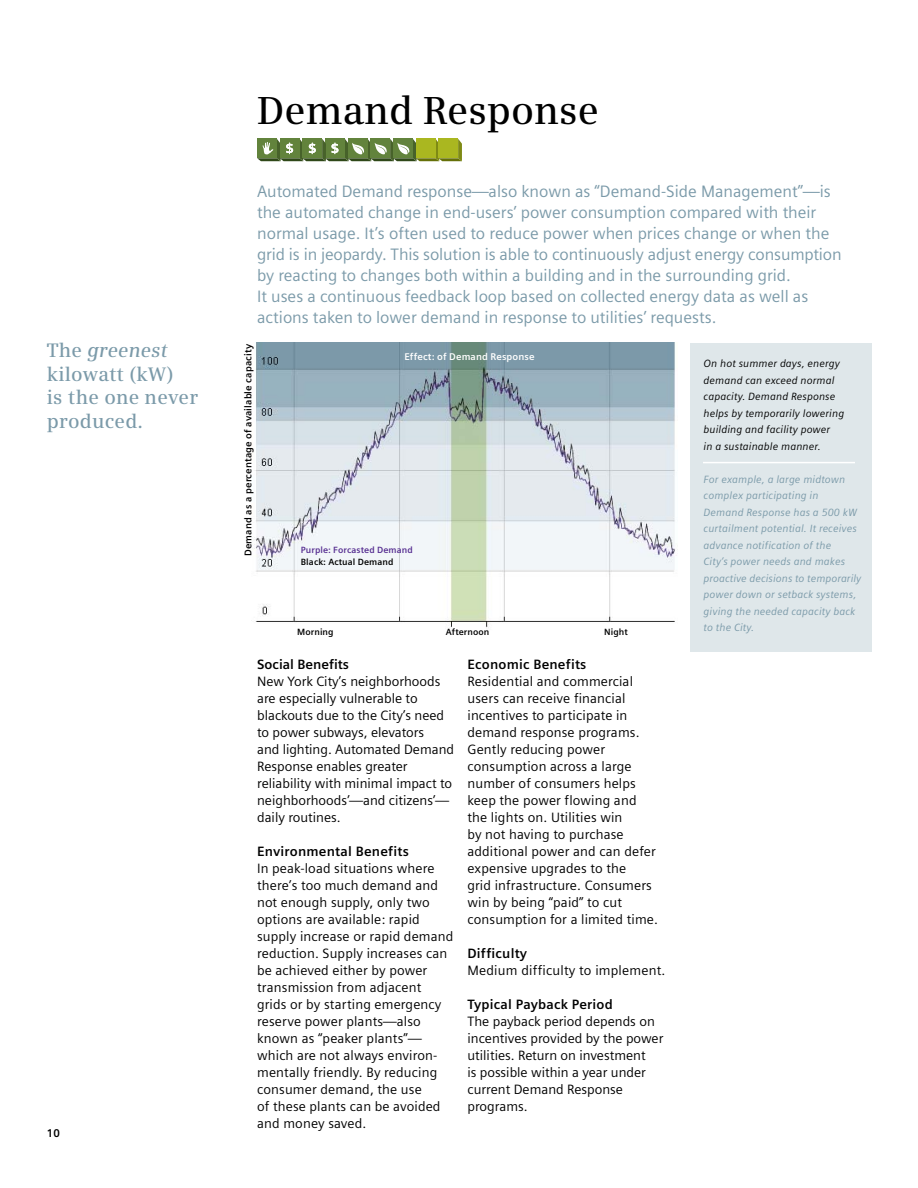
<style>
.page{position:relative;width:918px;height:1188px;background:#fff}
.page>*{position:absolute;margin:0;border:0;box-sizing:border-box;transform-origin:0 0}
._01__Headline__26pt{font:600 39px "Siemens Serif";color:#000}
._01__Headline__13pt{font:600 19.5px "Siemens Serif";letter-spacing:.01em;color:#7b9aa9}
._01__Headline__13pt-2{font:italic 600 19.5px "Siemens Serif";letter-spacing:.01em;color:#7b9aa9}
._01__Headline__26pt-2{font:16.5px/21px "Siemens Sans";color:#7b9aa9}
._03__Copy_Roman__9pt{font:13.5px/17px "Siemens Sans";letter-spacing:.01em;color:#000}
._03__Copy_Roman__9pt-2{font:700 13.5px "Siemens Sans";letter-spacing:.015em;color:#000}
.t1{font:700 11.25px "Siemens Sans";color:#000}
._01__Headline__13pt-3{font:italic 10.5px/16.5px "Siemens Sans";letter-spacing:.01em;color:#7b9aa9}
._01__Headline__13pt-4{font:italic 10.5px/16.5px "Siemens Sans";letter-spacing:.01em;color:#000}
._01__Headline__13pt-5{font:700 9.75px "Siemens Sans";letter-spacing:.01em;color:#000}
._01__Headline__13pt-6{font:700 9.75px "Siemens Sans";letter-spacing:.01em;color:#fff}
._01__Headline__13pt-7{font:700 9px "Siemens Sans";letter-spacing:.01em;color:#000}
._01__Headline__13pt-8{font:700 9px "Siemens Sans";letter-spacing:.01em;color:#562e91}
.s1{font-style:normal}
</style>
<div class="page">
<img style="left:253px;top:343px;width:424px;height:285px">
<svg style="left:257px;top:139px;width:205px;height:22px;background:#778f4c"></svg>
<div style="left:438px;top:139px;width:20px;height:19px;background:#aab720"></div>
<div style="left:690px;top:343px;width:181px;height:309px;background:#dfe7ea"></div>
<hr style="left:703px;top:462px;width:152px;height:1px;background:#fff">
<p class="_01__Headline__13pt-2" style="left:47px;top:339px;width:122px"><span class="s1">The</span> greenest</p>
<p class="_01__Headline__13pt" style="left:47px;top:363px;width:129px">kilowatt (kW)</p>
<p class="_01__Headline__13pt" style="left:47px;top:386px;width:153px">is the one never</p>
<p class="_01__Headline__13pt" style="left:47px;top:409px;width:98px">produced.</p>
<p class="t1" style="left:47px;top:1127px;width:15px">10</p>
<p class="_01__Headline__26pt" style="left:257px;top:87px;width:343px">Demand Response</p>
<p class="_01__Headline__26pt-2" style="left:257px;top:181px;width:586px">Automated Demand response—also known as “Demand-Side Management”—is the automated change in end-users’ power consumption compared with their normal usage. It’s often used to reduce power when prices change or when the grid is in jeopardy. This solution is able to continuously adjust energy consumption by reacting to changes both within a building and in the surrounding grid.</p>
<p class="_01__Headline__26pt-2" style="left:257px;top:286px;width:553px">It uses a continuous feedback loop based on collected energy data as well as</p>
<p class="_01__Headline__26pt-2" style="left:257px;top:307px;width:461px">actions taken to lower demand in response to utilities’ requests.</p>
<p class="_01__Headline__13pt-5" style="left:243px;top:556px;width:213px;rotate:-90deg">Demand as a percentage of available capacity</p>
<p class="_01__Headline__13pt-6" style="left:404px;top:351px;width:132px">Effect: of Demand Response</p>
<p class="_01__Headline__13pt-8" style="left:301px;top:545px;width:113px">Purple: Forcasted Demand</p>
<p class="_01__Headline__13pt-7" style="left:301px;top:557px;width:94px">Black: Actual Demand</p>
<p class="_01__Headline__13pt-7" style="left:297px;top:627px;width:38px">Morning</p>
<p class="_01__Headline__13pt-7" style="left:604px;top:627px;width:25px">Night</p>
<p class="_01__Headline__13pt-7" style="left:446px;top:627px;width:45px">Afternoon</p>
<p class="_03__Copy_Roman__9pt-2" style="left:257px;top:656px;width:93px">Social Benefits</p>
<p class="_03__Copy_Roman__9pt" style="left:257px;top:672px;width:185px">New York City’s neighborhoods are especially vulnerable to</p>
<p class="_03__Copy_Roman__9pt" style="left:257px;top:706px;width:189px">blackouts due to the City’s need to power subways, elevators</p>
<p class="_03__Copy_Roman__9pt" style="left:257px;top:741px;width:199px">and lighting. Automated Demand</p>
<p class="_03__Copy_Roman__9pt" style="left:257px;top:758px;width:152px">Response enables greater</p>
<p class="_03__Copy_Roman__9pt" style="left:257px;top:775px;width:197px">reliability with minimal impact to neighborhoods’—and citizens’— daily routines.</p>
<p class="_03__Copy_Roman__9pt-2" style="left:257px;top:843px;width:153px">Environmental Benefits</p>
<p class="_03__Copy_Roman__9pt" style="left:257px;top:860px;width:182px">In peak-load situations where there’s too much demand and not enough supply, only two</p>
<p class="_03__Copy_Roman__9pt" style="left:257px;top:911px;width:164px">options are available: rapid</p>
<p class="_03__Copy_Roman__9pt" style="left:257px;top:928px;width:198px">supply increase or rapid demand reduction. Supply increases can be achieved either by power transmission from adjacent</p>
<p class="_03__Copy_Roman__9pt" style="left:257px;top:996px;width:186px">grids or by starting emergency reserve power plants—also known as “peaker plants”— which are not always environ&shy;mentally friendly. By reducing</p>
<p class="_03__Copy_Roman__9pt" style="left:257px;top:1081px;width:166px">consumer demand, the use</p>
<p class="_03__Copy_Roman__9pt" style="left:257px;top:1098px;width:185px">of these plants can be avoided and money saved.</p>
<p class="_03__Copy_Roman__9pt-2" style="left:468px;top:656px;width:120px">Economic Benefits</p>
<p class="_03__Copy_Roman__9pt" style="left:468px;top:673px;width:167px">Residential and commercial</p>
<p class="_03__Copy_Roman__9pt" style="left:468px;top:690px;width:160px">users can receive financial</p>
<p class="_03__Copy_Roman__9pt" style="left:468px;top:707px;width:161px">incentives to participate in</p>
<p class="_03__Copy_Roman__9pt" style="left:468px;top:724px;width:174px">demand response programs.<br>Gently reducing power</p>
<p class="_03__Copy_Roman__9pt" style="left:468px;top:758px;width:166px">consumption across a large</p>
<p class="_03__Copy_Roman__9pt" style="left:468px;top:775px;width:170px">number of consumers helps</p>
<p class="_03__Copy_Roman__9pt" style="left:468px;top:792px;width:171px">keep the power flowing and</p>
<p class="_03__Copy_Roman__9pt" style="left:468px;top:809px;width:156px">the lights on. Utilities win</p>
<p class="_03__Copy_Roman__9pt" style="left:468px;top:826px;width:158px">by not having to purchase</p>
<p class="_03__Copy_Roman__9pt" style="left:468px;top:843px;width:190px">additional power and can defer expensive upgrades to the</p>
<p class="_03__Copy_Roman__9pt" style="left:468px;top:877px;width:186px">grid infrastructure. Consumers win by being “paid” to cut</p>
<p class="_03__Copy_Roman__9pt" style="left:468px;top:911px;width:192px">consumption for a limited time.</p>
<p class="_03__Copy_Roman__9pt-2" style="left:468px;top:945px;width:61px">Difficulty</p>
<p class="_03__Copy_Roman__9pt" style="left:468px;top:962px;width:199px">Medium difficulty to implement.</p>
<p class="_03__Copy_Roman__9pt-2" style="left:468px;top:996px;width:147px">Typical Payback Period</p>
<p class="_03__Copy_Roman__9pt" style="left:468px;top:1013px;width:197px">The payback period depends on incentives provided by the power utilities. Return on investment</p>
<p class="_03__Copy_Roman__9pt" style="left:468px;top:1064px;width:180px">is possible within a year under current Demand Response</p>
<p class="_03__Copy_Roman__9pt" style="left:468px;top:1098px;width:62px">programs.</p>
<p class="_01__Headline__13pt-4" style="left:704px;top:356px;width:138px">On hot summer days, energy</p>
<p class="_01__Headline__13pt-4" style="left:704px;top:372px;width:132px">demand can exceed normal</p>
<p class="_01__Headline__13pt-4" style="left:704px;top:389px;width:133px">capacity. Demand Response</p>
<p class="_01__Headline__13pt-4" style="left:704px;top:405px;width:142px">helps by temporarily lowering building and facility power</p>
<p class="_01__Headline__13pt-4" style="left:704px;top:438px;width:119px">in a sustainable manner.</p>
<p class="_01__Headline__13pt-3" style="left:704px;top:471px;width:143px">For example, a large midtown complex participating in</p>
<p class="_01__Headline__13pt-3" style="left:704px;top:504px;width:155px;text-align:justify">Demand Response has a 500 kW curtailment potential. It receives advance notification of the</p>
<p class="_01__Headline__13pt-3" style="left:704px;top:554px;width:159px">City’s power needs and makes proactive decisions to temporarily power down or setback systems, giving the needed capacity back to the City.</p>
</div>
